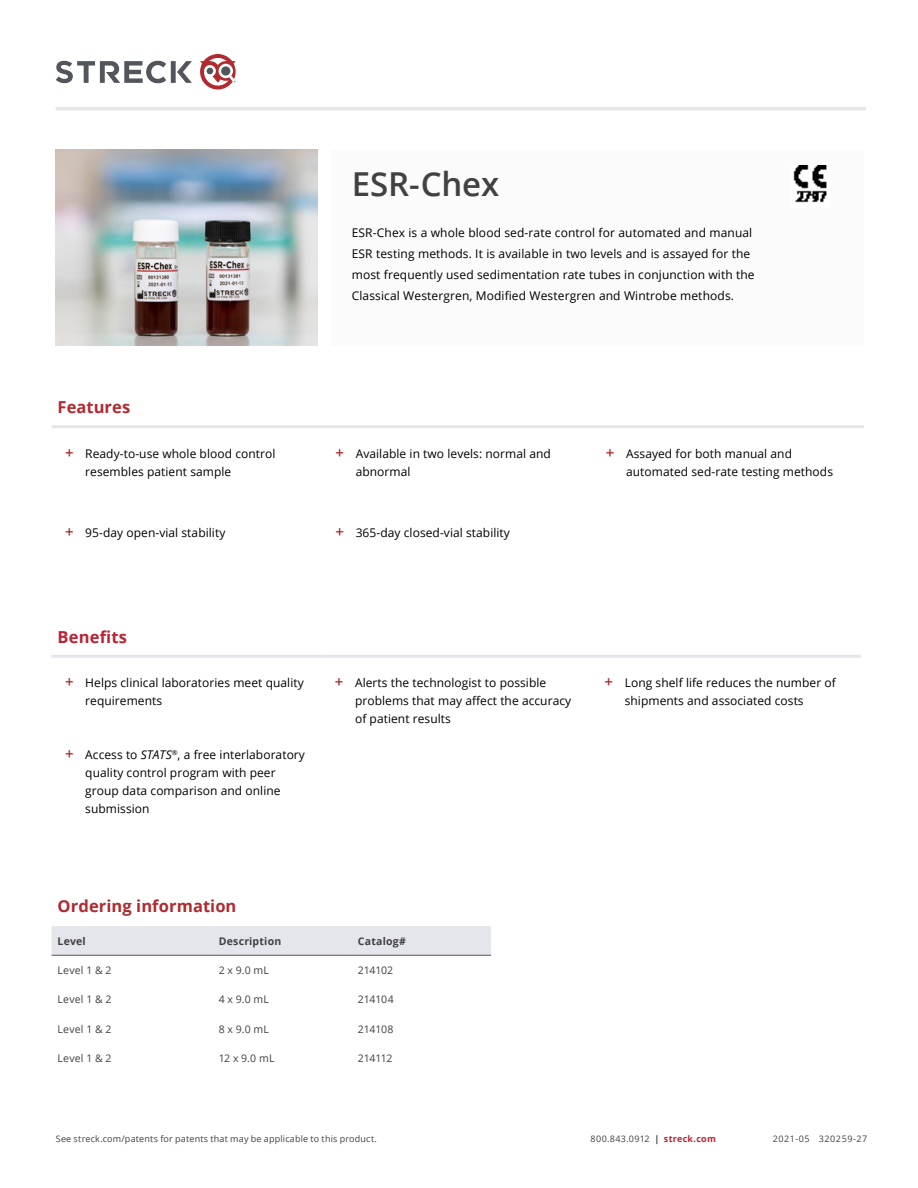
<style>
.page{position:relative;width:918px;height:1188px;background:#fff}
.page>*{position:absolute;margin:0;border:0;box-sizing:border-box;transform-origin:0 0}
.t1{font:600 33px "Open Sans";letter-spacing:-.005em;color:#414042}
.t2{font:700 16.5px "Open Sans";letter-spacing:.005em;color:#b02a2f}
.t3{font:700 16.5px "Open Sans";letter-spacing:.01em;color:#ba2334}
.t4{font:12px/18px "Open Sans";letter-spacing:.005em;color:#000}
.t5{font:10.5px "Open Sans";letter-spacing:.02em;color:#414042}
.t6{font:700 10.5px "Open Sans";letter-spacing:.02em;color:#414042}
.t7{font:9px "Open Sans";letter-spacing:.025em;color:#414042}
.t8{font:9px "Open Sans";letter-spacing:.06em;color:#414042}
.s1{font-weight:600;font-size:15px;color:#b02a2f}
.s2{font-style:italic}
.s3{font-weight:700}
.s4{font-weight:700;color:#ba2334}
</style>
<div class="page">
<svg style="left:200px;top:54px;width:36px;height:36px"></svg>
<svg style="left:56px;top:61px;width:136px;height:22px"></svg>
<hr style="left:56px;top:107px;width:810px;height:3px;background:#e4e6eb">
<hr style="left:52px;top:655px;width:269px;height:3px;background:#e4e6eb">
<hr style="left:321px;top:655px;width:270px;height:3px;background:#e4e6eb">
<hr style="left:591px;top:655px;width:270px;height:3px;background:#e4e6eb">
<hr style="left:52px;top:425px;width:270px;height:3px;background:#e4e6eb">
<hr style="left:322px;top:425px;width:270px;height:3px;background:#e4e6eb">
<hr style="left:592px;top:425px;width:272px;height:3px;background:#e4e6eb">
<div style="left:52px;top:926px;width:439px;height:29px;background:#e4e6eb"></div>
<hr style="left:52px;top:955px;width:161px;height:1px;background:#52555b">
<hr style="left:213px;top:955px;width:139px;height:1px;background:#52555b">
<hr style="left:352px;top:955px;width:139px;height:1px;background:#52555b">
<div style="left:332px;top:150px;width:532px;height:196px;background:#fbfbfc"></div>
<img style="left:793px;top:165px;width:34px;height:38px">
<img style="left:56px;top:149px;width:262px;height:197px">
<h1 class="t1" style="left:352px;top:161px;width:149px">ESR-Chex</h1>
<p class="t4" style="left:352px;top:222px;width:404px;line-height:21px">ESR-Chex is a whole blood sed-rate control for automated and manual ESR testing methods. It is available in two levels and is assayed for the most frequently used sedimentation rate tubes in conjunction with the Classical Westergren, Modified Westergren and Wintrobe methods.</p>
<h2 class="t2" style="left:58px;top:395px;width:74px">Features</h2>
<p class="t4" style="left:85px;top:444px;width:192px;text-indent:-20px"><span class="s1">+</span> Ready-to-use whole blood control resembles patient sample</p>
<p class="t4" style="left:356px;top:444px;width:197px;text-indent:-20px"><span class="s1">+</span> Available in two levels: normal and abnormal</p>
<p class="t4" style="left:626px;top:444px;width:208px;text-indent:-20px"><span class="s1">+</span> Assayed for both manual and automated sed-rate testing methods</p>
<p class="t4" style="left:65px;top:523px;width:162px"><span class="s1">+</span> 95-day open-vial stability</p>
<p class="t4" style="left:335px;top:523px;width:176px"><span class="s1">+</span> 365-day closed-vial stability</p>
<h2 class="t3" style="left:58px;top:625px;width:71px">Benefits</h2>
<p class="t4" style="left:85px;top:674px;width:220px;text-indent:-20px"><span class="s1">+</span> Helps clinical laboratories meet quality requirements</p>
<p class="t4" style="left:355px;top:674px;width:218px;text-indent:-20px"><span class="s1">+</span> Alerts the technologist to possible problems that may affect the accuracy of patient results</p>
<p class="t4" style="left:625px;top:674px;width:213px;text-indent:-20px"><span class="s1">+</span> Long shelf life reduces the number of shipments and associated costs</p>
<p class="t4" style="left:85px;top:746px;width:221px;text-indent:-20px"><span class="s1">+</span> Access to <span class="s2">STATS</span><sup>®</sup>, a free interlaboratory quality control program with peer group data comparison and online submission</p>
<h2 class="t2" style="left:58px;top:895px;width:180px">Ordering information</h2>
<p class="t6" style="left:58px;top:933px;width:30px">Level</p>
<p class="t6" style="left:219px;top:933px;width:64px">Description</p>
<p class="t6" style="left:358px;top:933px;width:50px">Catalog#</p>
<p class="t5" style="left:58px;top:963px;width:55px">Level 1 &amp; 2</p>
<p class="t5" style="left:219px;top:963px;width:52px">2 x 9.0 mL</p>
<p class="t5" style="left:358px;top:963px;width:37px">214102</p>
<p class="t5" style="left:58px;top:992px;width:55px">Level 1 &amp; 2</p>
<p class="t5" style="left:219px;top:992px;width:52px">4 x 9.0 mL</p>
<p class="t5" style="left:358px;top:992px;width:37px">214104</p>
<p class="t5" style="left:58px;top:1022px;width:55px">Level 1 &amp; 2</p>
<p class="t5" style="left:219px;top:1022px;width:52px">8 x 9.0 mL</p>
<p class="t5" style="left:358px;top:1022px;width:37px">214108</p>
<p class="t5" style="left:58px;top:1051px;width:55px">Level 1 &amp; 2</p>
<p class="t5" style="left:219px;top:1051px;width:57px">12 x 9.0 mL</p>
<p class="t5" style="left:358px;top:1051px;width:36px">214112</p>
<p class="t7" style="left:56px;top:1133px;width:323px">See streck.com/patents for patents that may be applicable to this product.</p>
<p class="t7" style="left:591px;top:1133px;width:127px">800.843.0912 <span class="s3">|</span> <span class="s4">streck.com</span></p>
<p class="t8" style="left:773px;top:1133px;width:96px">2021-05 320259-27</p>
</div>
